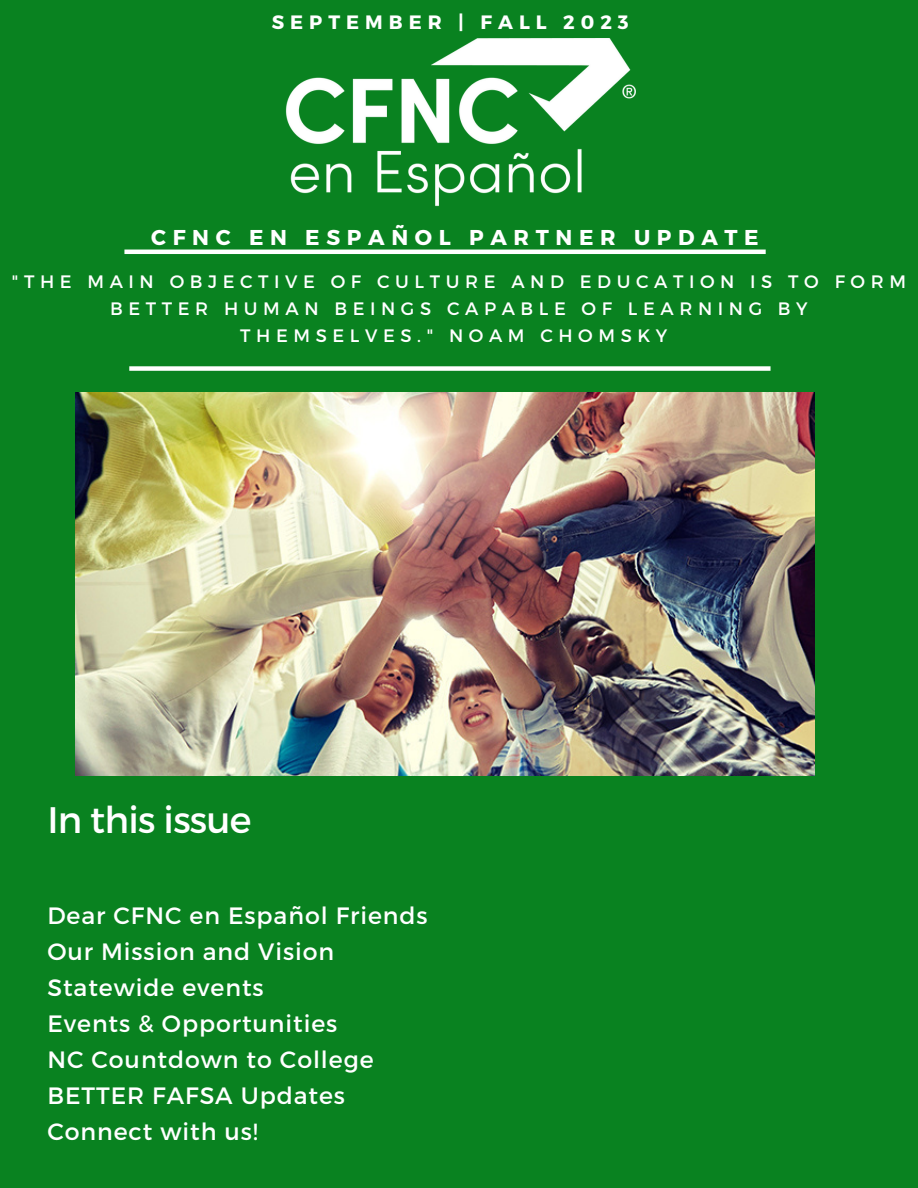
<style>
.page{position:relative;width:918px;height:1188px;background:#098220}
.page>*{position:absolute;margin:0;border:0;box-sizing:border-box;transform-origin:0 0}
.t1{font:36.9px "Montserrat";letter-spacing:-.02em;color:#fff}
.t2{font:23.7px "Montserrat";letter-spacing:.04em;color:#fff}
.t3{font:700 21.45px "Montserrat";letter-spacing:.31em;color:#fff}
.t4{font:700 19.35px "Montserrat";letter-spacing:.31em;color:#fff}
.t5{font:18px/27px "Montserrat";letter-spacing:.31em;color:#fff;text-align:center}
</style>
<div class="page">
<hr style="left:124px;top:250px;width:642px;height:4px;background:#fff">
<div style="left:129px;top:366px;width:642px;height:5px;background:#fff"></div>
<img style="left:285px;top:39px;width:351px;height:168px">
<img style="left:76px;top:392px;width:739px;height:384px">
<p class="t4" style="left:272px;top:10px;width:358px">SEPTEMBER | FALL 2023</p>
<p class="t3" style="left:151px;top:223px;width:609px">CFNC EN ESPAÑOL PARTNER UPDATE</p>
<p class="t5" style="left:12px;top:268px;width:896px">"THE MAIN OBJECTIVE OF CULTURE AND EDUCATION IS TO FORM<br>BETTER HUMAN BEINGS CAPABLE OF LEARNING BY<br>THEMSELVES." NOAM CHOMSKY</p>
<p class="t1" style="left:47px;top:796px;width:206px">In this issue</p>
<p class="t2" style="left:47px;top:900px;width:382px">Dear CFNC en Español Friends</p>
<p class="t2" style="left:47px;top:936px;width:288px">Our Mission and Vision</p>
<p class="t2" style="left:47px;top:972px;width:218px">Statewide events</p>
<p class="t2" style="left:47px;top:1008px;width:291px">Events &amp; Opportunities</p>
<p class="t2" style="left:47px;top:1044px;width:328px">NC Countdown to College</p>
<p class="t2" style="left:47px;top:1080px;width:299px">BETTER FAFSA Updates</p>
<p class="t2" style="left:47px;top:1116px;width:212px">Connect with us!</p>
</div>
